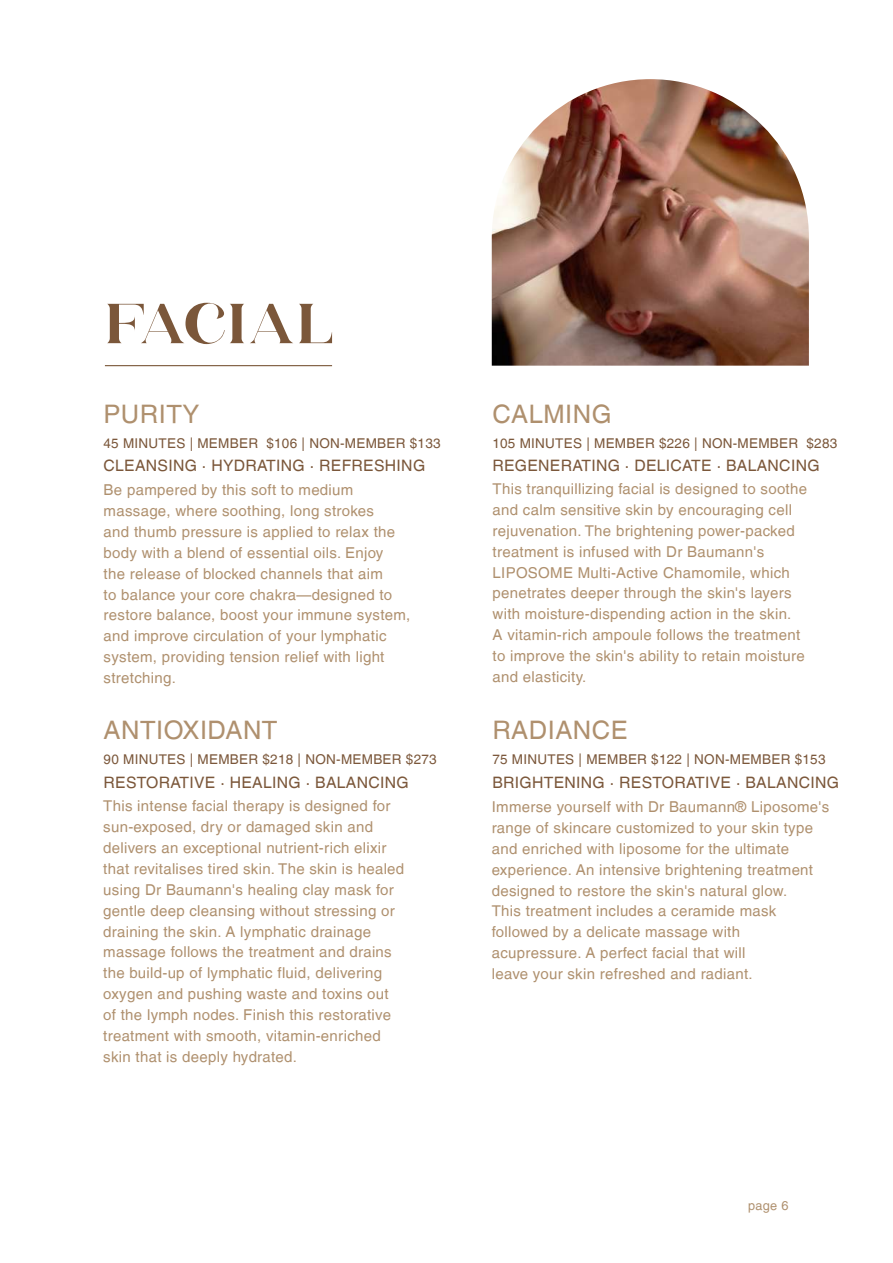
<style>
.page{position:relative;width:893px;height:1263px;background:#fff}
.page>*{position:absolute;margin:0;border:0;box-sizing:border-box;transform-origin:0 0}
.t1{font:56.25px "HV Weist Havanah Trial";letter-spacing:.02em;color:#7b573a}
.t2{font:25.5px "Helvetica LT";letter-spacing:.02em;color:#af906e}
.t3{font:15.75px "Helvetica LT";letter-spacing:.02em;color:#7b573a}
.t4{font:15px/20.9px "Helvetica LT";letter-spacing:.02em;color:#af906e}
.t5{font:13.5px "Helvetica LT";letter-spacing:.02em;color:#7b573a}
.t6{font:12.75px "Helvetica LT";color:#af906e}
</style>
<div class="page">
<hr style="left:105px;top:365px;width:227px;height:1px;background:#7b573a">
<img style="left:492px;top:79px;width:317px;height:287px">
<h1 class="t1" style="left:105px;top:298px;width:231px">FACIAL</h1>
<h2 class="t2" style="left:103px;top:399px;width:98px">PURITY</h2>
<p class="t5" style="left:103px;top:435px;width:339px">45 MINUTES | MEMBER $106 | NON-MEMBER $133</p>
<p class="t3" style="left:103px;top:456px;width:323px">CLEANSING · HYDRATING · REFRESHING</p>
<h2 class="t2" style="left:492px;top:399px;width:121px">CALMING</h2>
<p class="t5" style="left:492px;top:435px;width:346px">105 MINUTES | MEMBER $226 | NON-MEMBER $283</p>
<p class="t3" style="left:492px;top:457px;width:329px">REGENERATING · DELICATE · BALANCING</p>
<p class="t4" style="left:104px;top:479px;width:308px">Be pampered by this soft to medium massage, where soothing, long strokes<br>and thumb pressure is applied to relax the body with a blend of essential oils. Enjoy<br>the release of blocked channels that aim<br>to balance your core chakra—designed to restore balance, boost your immune system, and improve circulation of your lymphatic system, providing tension relief with light stretching.</p>
<p class="t4" style="left:493px;top:478px;width:316px">This tranquillizing facial is designed to soothe and calm sensitive skin by encouraging cell rejuvenation. The brightening power-packed treatment is infused with Dr Baumann's LIPOSOME Multi-Active Chamomile, which penetrates deeper through the skin's layers with moisture-dispending action in the skin.<br>A vitamin-rich ampoule follows the treatment to improve the skin's ability to retain moisture and elasticity.</p>
<h2 class="t2" style="left:104px;top:715px;width:175px">ANTIOXIDANT</h2>
<p class="t5" style="left:104px;top:751px;width:335px">90 MINUTES | MEMBER $218 | NON-MEMBER $273</p>
<p class="t3" style="left:104px;top:773px;width:307px">RESTORATIVE · HEALING · BALANCING</p>
<h2 class="t2" style="left:492px;top:715px;width:137px">RADIANCE</h2>
<p class="t5" style="left:492px;top:751px;width:335px">75 MINUTES | MEMBER $122 | NON-MEMBER $153</p>
<p class="t3" style="left:492px;top:773px;width:348px">BRIGHTENING · RESTORATIVE · BALANCING</p>
<p class="t4" style="left:103px;top:796px;width:302px">This intense facial therapy is designed for sun-exposed, dry or damaged skin and delivers an exceptional nutrient-rich elixir that revitalises tired skin. The skin is healed using Dr Baumann's healing clay mask for gentle deep cleansing without stressing or draining the skin. A lymphatic drainage massage follows the treatment and drains the build-up of lymphatic fluid, delivering oxygen and pushing waste and toxins out of the lymph nodes. Finish this restorative treatment with smooth, vitamin-enriched skin that is deeply hydrated.</p>
<p class="t4" style="left:492px;top:796px;width:339px">Immerse yourself with Dr Baumann® Liposome's range of skincare customized to your skin type and enriched with liposome for the ultimate experience. An intensive brightening treatment designed to restore the skin's natural glow.<br>This treatment includes a ceramide mask followed by a delicate massage with acupressure. A perfect facial that will<br>leave your skin refreshed and radiant.</p>
<p class="t6" style="left:748px;top:1198px;width:42px">page 6</p>
</div>
